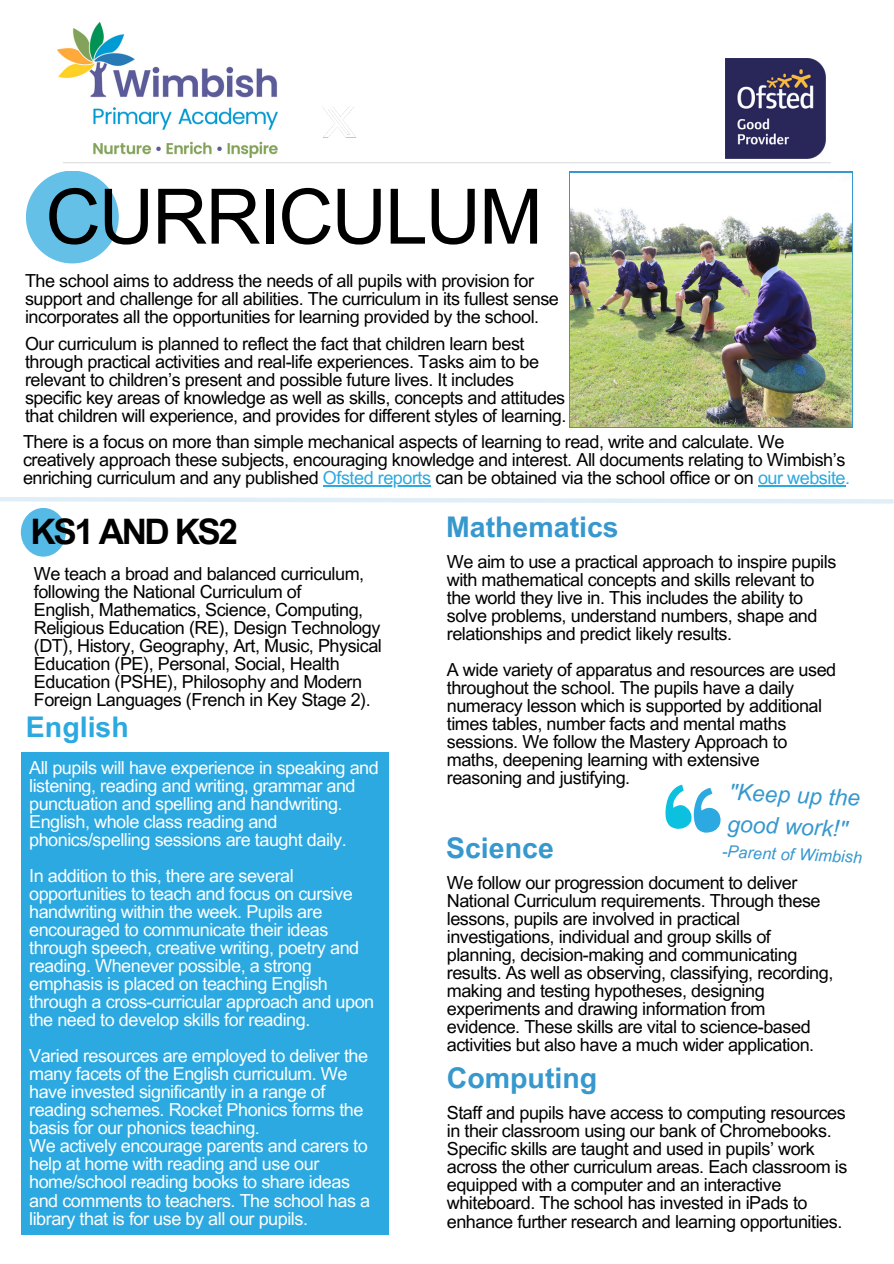
<style>
.page{position:relative;width:894px;height:1264px;background:#fff}
.page>*{position:absolute;margin:0;border:0;box-sizing:border-box;transform-origin:0 0}
.t1{font:76.5px "Arial MT Pro";letter-spacing:-.025em;color:#000}
.t2{font:700 35.1px "Arial MT Pro";letter-spacing:-.07em;color:#000}
.t3{font:700 28.5px "Arial MT Pro";color:#3798ce}
.t4{font:700 28.5px "Arial MT Pro";color:#2ca9e0}
.t5{font:italic 22.8px/31.5px "Arial MT Pro";color:#3798ce}
.t6{font:18px/18px "Arial MT Pro";letter-spacing:-.025em;color:#000}
.t7{font:18px/18px "Arial MT Pro";letter-spacing:-.025em;color:#fff}
.t8{font:italic 16.5px "Arial MT Pro";color:#3798ce}
.s1{color:#2ca9e0}
</style>
<div class="page">
<hr style="left:63px;top:162px;width:767px;height:1px;background:#000">
<div style="left:21px;top:508px;width:45px;height:48px;background:#56bae6;border-radius:50%"></div>
<img style="left:322px;top:107px;width:34px;height:31px">
<div style="left:26px;top:171px;width:93px;height:92px;background:#65c0e8;border-radius:50%"></div>
<svg style="left:569px;top:172px;width:283px;height:256px;fill:#3798ce"></svg>
<img style="left:570px;top:174px;width:281px;height:252px">
<svg style="left:0;top:497px;width:893px;height:7px"></svg>
<div style="left:21px;top:752px;width:367px;height:482px;background:#2ca9e0"></div>
<img style="left:725px;top:58px;width:100px;height:100px">
<svg style="left:665px;top:784px;width:56px;height:48px"></svg>
<hr style="left:323px;top:485px;width:107px;height:1px;background:#2ca9e0">
<hr style="left:757px;top:485px;width:87px;height:1px;background:#2ca9e0">
<img style="left:58px;top:23px;width:219px;height:135px">
<h1 class="t1" style="left:45px;top:188px;width:498px">CURRICULUM</h1>
<p class="t6" style="left:25px;top:274px;width:535px">The school aims to address the needs of all pupils with provision for support and challenge for all abilities. The curriculum in its fullest sense incorporates all the opportunities for learning provided by the school.</p>
<p class="t6" style="left:25px;top:337px;width:543px">Our curriculum is planned to reflect the fact that children learn best through practical activities and real-life experiences. Tasks aim to be relevant to children’s present and possible future lives. It includes specific key areas of knowledge as well as skills, concepts and attitudes that children will experience, and provides for different styles of learning.</p>
<p class="t6" style="left:23px;top:435px;width:828px">There is a focus on more than simple mechanical aspects of learning to read, write and calculate. We creatively approach these subjects, encouraging knowledge and interest. All documents relating to Wimbish’s enriching curriculum and any published <span class="s1">Ofsted reports</span> can be obtained via the school office or on <span class="s1">our website.</span></p>
<h2 class="t2" style="left:31px;top:518px;width:209px">KS1 AND KS2</h2>
<p class="t6" style="left:34px;top:566px;width:349px">We teach a broad and balanced curriculum, following the National Curriculum of<br>English, Mathematics, Science, Computing, Religious Education (RE), Design Technology (DT), History, Geography, Art, Music, Physical Education (PE), Personal, Social, Health Education (PSHE), Philosophy and Modern Foreign Languages (French in Key Stage 2).</p>
<h3 class="t4" style="left:26px;top:716px;width:104px">English</h3>
<p class="t7" style="left:29px;top:761px;width:351px">All pupils will have experience in speaking and listening, reading and writing, grammar and punctuation and spelling and handwriting.<br>English, whole class reading and phonics/spelling sessions are taught daily.</p>
<p class="t7" style="left:29px;top:869px;width:346px">In addition to this, there are several opportunities to teach and focus on cursive handwriting within the week. Pupils are encouraged to communicate their ideas through speech, creative writing, poetry and reading. Whenever possible, a strong emphasis is placed on teaching English through a cross-curricular approach and upon the need to develop skills for reading.</p>
<p class="t7" style="left:29px;top:1049px;width:342px">Varied resources are employed to deliver the many facets of the English curriculum. We have invested significantly in a range of reading schemes. Rocket Phonics forms the basis for our phonics teaching.<br>We actively encourage parents and carers to help at home with reading and use our home/school reading books to share ideas and comments to teachers. The school has a library that is for use by all our pupils.</p>
<h3 class="t3" style="left:446px;top:516px;width:174px">Mathematics</h3>
<p class="t6" style="left:446px;top:555px;width:391px">We aim to use a practical approach to inspire pupils with mathematical concepts and skills relevant to the world they live in. This includes the ability to solve problems, understand numbers, shape and relationships and predict likely results.</p>
<p class="t6" style="left:446px;top:663px;width:391px">A wide variety of apparatus and resources are used throughout the school. The pupils have a daily numeracy lesson which is supported by additional times tables, number facts and mental maths sessions. We follow the Mastery Approach to maths, deepening learning with extensive reasoning and justifying.</p>
<p class="t5" style="left:729px;top:778px;width:133px;rotate:3deg">"Keep up the good work!"</p>
<p class="t8" style="left:722px;top:845px;width:142px;rotate:2deg">-Parent of Wimbish</p>
<h3 class="t3" style="left:446px;top:836px;width:109px">Science</h3>
<p class="t6" style="left:446px;top:875px;width:388px">We follow our progression document to deliver National Curriculum requirements. Through these lessons, pupils are involved in practical investigations, individual and group skills of planning, decision-making and communicating results. As well as observing, classifying, recording, making and testing hypotheses, designing experiments and drawing information from evidence. These skills are vital to science-based activities but also have a much wider application.</p>
<h3 class="t3" style="left:446px;top:1067px;width:152px">Computing</h3>
<p class="t6" style="left:446px;top:1106px;width:402px">Staff and pupils have access to computing resources in their classroom using our bank of Chromebooks.<br>Specific skills are taught and used in pupils’ work across the other curriculum areas. Each classroom is equipped with a computer and an interactive whiteboard. The school has invested in iPads to enhance further research and learning opportunities.</p>
</div>
